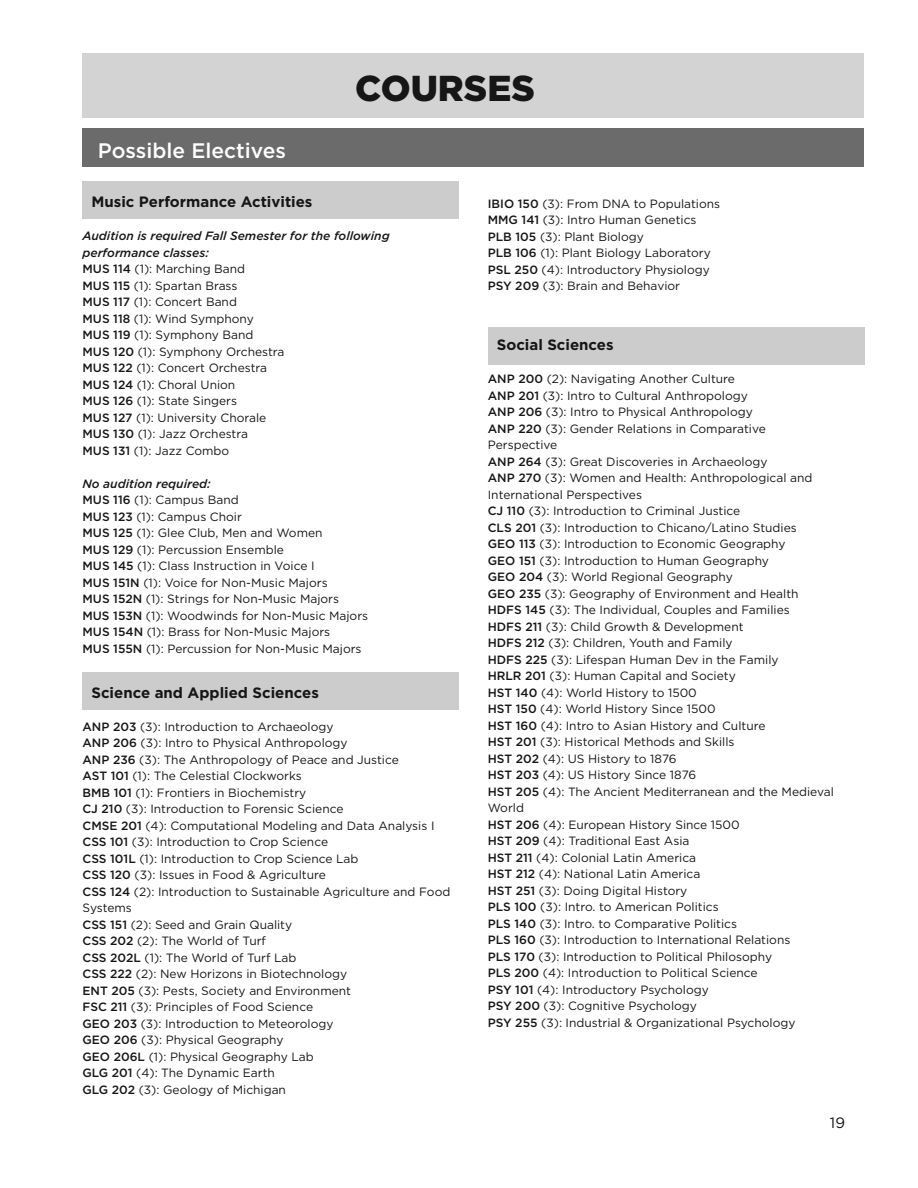
<style>
.page{position:relative;width:918px;height:1188px;background:#fff}
.page>*{position:absolute;margin:0;border:0;box-sizing:border-box;transform-origin:0 0}
.t1{font:900 36px "Gotham";color:#161616}
.t2{font:500 21px "Gotham";color:#fff}
.t3{font:700 15px "Gotham";color:#161616}
.t4{font:15px "Gotham";color:#161616}
.t5{font:12px/16.5px "Gotham";color:#161616}
.s1{font-weight:500;font-style:italic}
.s2{font-weight:500}
</style>
<div class="page">
<div style="left:82px;top:53px;width:781px;height:65px;background:#d3d3d3"></div>
<div style="left:82px;top:128px;width:782px;height:39px;background:#6b6b6b"></div>
<div style="left:82px;top:182px;width:377px;height:37px;background:#ccc"></div>
<div style="left:82px;top:672px;width:377px;height:38px;background:#ccc"></div>
<div style="left:488px;top:327px;width:376px;height:38px;background:#ccc"></div>
<h2 class="t2" style="left:98px;top:138px;width:190px">Possible Electives</h2>
<h1 class="t1" style="left:355px;top:72px;width:181px">COURSES</h1>
<p class="t3" style="left:92px;top:196px;width:223px">Music Performance Activities</p>
<p class="t5" style="left:83px;top:228px;width:309px"><span class="s1">Audition is required Fall Semester for the following performance classes:<br></span><span class="s2">MUS 114</span> (1): Marching Band<br><span class="s2">MUS 115</span> (1): Spartan Brass<br><span class="s2">MUS 117</span> (1): Concert Band<br><span class="s2">MUS 118</span> (1): Wind Symphony<br><span class="s2">MUS 119</span> (1): Symphony Band<br><span class="s2">MUS 120</span> (1): Symphony Orchestra<br><span class="s2">MUS 122</span> (1): Concert Orchestra<br><span class="s2">MUS 124</span> (1): Choral Union<br><span class="s2">MUS 126</span> (1): State Singers<br><span class="s2">MUS 127</span> (1): University Chorale<br><span class="s2">MUS 130</span> (1): Jazz Orchestra<br><span class="s2">MUS 131</span> (1): Jazz Combo</p>
<p class="t5" style="left:83px;top:476px;width:287px"><span class="s1">No audition required:<br></span><span class="s2">MUS 116</span> (1): Campus Band<br><span class="s2">MUS 123</span> (1): Campus Choir<br><span class="s2">MUS 125</span> (1): Glee Club, Men and Women<br><span class="s2">MUS 129</span> (1): Percussion Ensemble<br><span class="s2">MUS 145</span> (1): Class Instruction in Voice I<br><span class="s2">MUS 151N</span> (1): Voice for Non-Music Majors<br><span class="s2">MUS 152N</span> (1): Strings for Non-Music Majors <span class="s2">MUS 153N</span> (1): Woodwinds for Non-Music Majors <span class="s2">MUS 154N</span> (1): Brass for Non-Music Majors<br><span class="s2">MUS 155N</span> (1): Percussion for Non-Music Majors</p>
<p class="t3" style="left:92px;top:687px;width:229px">Science and Applied Sciences</p>
<p class="t5" style="left:83px;top:719px;width:369px"><span class="s2">ANP 203</span> (3): Introduction to Archaeology<br><span class="s2">ANP 206</span> (3): Intro to Physical Anthropology<br><span class="s2">ANP 236</span> (3): The Anthropology of Peace and Justice<br><span class="s2">AST 101</span> (1): The Celestial Clockworks<br><span class="s2">BMB 101</span> (1): Frontiers in Biochemistry<br><span class="s2">CJ 210</span> (3): Introduction to Forensic Science<br><span class="s2">CMSE 201</span> (4): Computational Modeling and Data Analysis I <span class="s2">CSS 101</span> (3): Introduction to Crop Science<br><span class="s2">CSS 101L</span> (1): Introduction to Crop Science Lab<br><span class="s2">CSS 120</span> (3): Issues in Food &amp; Agriculture<br><span class="s2">CSS 124</span> (2): Introduction to Sustainable Agriculture and Food Systems<br><span class="s2">CSS 151</span> (2): Seed and Grain Quality<br><span class="s2">CSS 202</span> (2): The World of Turf<br><span class="s2">CSS 202L</span> (1): The World of Turf Lab<br><span class="s2">CSS 222</span> (2): New Horizons in Biotechnology<br><span class="s2">ENT 205</span> (3): Pests, Society and Environment<br><span class="s2">FSC 211</span> (3): Principles of Food Science<br><span class="s2">GEO 203</span> (3): Introduction to Meteorology<br><span class="s2">GEO 206</span> (3): Physical Geography<br><span class="s2">GEO 206L</span> (1): Physical Geography Lab<br><span class="s2">GLG 201</span> (4): The Dynamic Earth<br><span class="s2">GLG 202</span> (3): Geology of Michigan</p>
<p class="t5" style="left:488px;top:196px;width:234px"><span class="s2">IBIO 150</span> (3): From DNA to Populations <span class="s2">MMG 141</span> (3): Intro Human Genetics <span class="s2">PLB 105</span> (3): Plant Biology<br><span class="s2">PLB 106</span> (1): Plant Biology Laboratory <span class="s2">PSL 250</span> (4): Introductory Physiology <span class="s2">PSY 209</span> (3): Brain and Behavior</p>
<p class="t3" style="left:497px;top:340px;width:118px">Social Sciences</p>
<p class="t5" style="left:488px;top:372px;width:348px"><span class="s2">ANP 200</span> (2): Navigating Another Culture<br><span class="s2">ANP 201</span> (3): Intro to Cultural Anthropology<br><span class="s2">ANP 206</span> (3): Intro to Physical Anthropology<br><span class="s2">ANP 220</span> (3): Gender Relations in Comparative Perspective<br><span class="s2">ANP 264</span> (3): Great Discoveries in Archaeology<br><span class="s2">ANP 270</span> (3): Women and Health: Anthropological and International Perspectives<br><span class="s2">CJ 110</span> (3): Introduction to Criminal Justice<br><span class="s2">CLS 201</span> (3): Introduction to Chicano/Latino Studies<br><span class="s2">GEO 113</span> (3): Introduction to Economic Geography<br><span class="s2">GEO 151</span> (3): Introduction to Human Geography<br><span class="s2">GEO 204</span> (3): World Regional Geography<br><span class="s2">GEO 235</span> (3): Geography of Environment and Health <span class="s2">HDFS 145</span> (3): The Individual, Couples and Families<br><span class="s2">HDFS 211</span> (3): Child Growth &amp; Development<br><span class="s2">HDFS 212</span> (3): Children, Youth and Family<br><span class="s2">HDFS 225</span> (3): Lifespan Human Dev in the Family<br><span class="s2">HRLR 201</span> (3): Human Capital and Society<br><span class="s2">HST 140</span> (4): World History to 1500<br><span class="s2">HST 150</span> (4): World History Since 1500<br><span class="s2">HST 160</span> (4): Intro to Asian History and Culture<br><span class="s2">HST 201</span> (3): Historical Methods and Skills<br><span class="s2">HST 202</span> (4): US History to 1876<br><span class="s2">HST 203</span> (4): US History Since 1876<br><span class="s2">HST 205</span> (4): The Ancient Mediterranean and the Medieval World<br><span class="s2">HST 206</span> (4): European History Since 1500<br><span class="s2">HST 209</span> (4): Traditional East Asia<br><span class="s2">HST 211</span> (4): Colonial Latin America<br><span class="s2">HST 212</span> (4): National Latin America<br><span class="s2">HST 251</span> (3): Doing Digital History<br><span class="s2">PLS 100</span> (3): Intro. to American Politics<br><span class="s2">PLS 140</span> (3): Intro. to Comparative Politics<br><span class="s2">PLS 160</span> (3): Introduction to International Relations<br><span class="s2">PLS 170</span> (3): Introduction to Political Philosophy<br><span class="s2">PLS 200</span> (4): Introduction to Political Science<br><span class="s2">PSY 101</span> (4): Introductory Psychology<br><span class="s2">PSY 200</span> (3): Cognitive Psychology<br><span class="s2">PSY 255</span> (3): Industrial &amp; Organizational Psychology</p>
<p class="t4" style="left:830px;top:1117px;width:17px">19</p>
</div>
